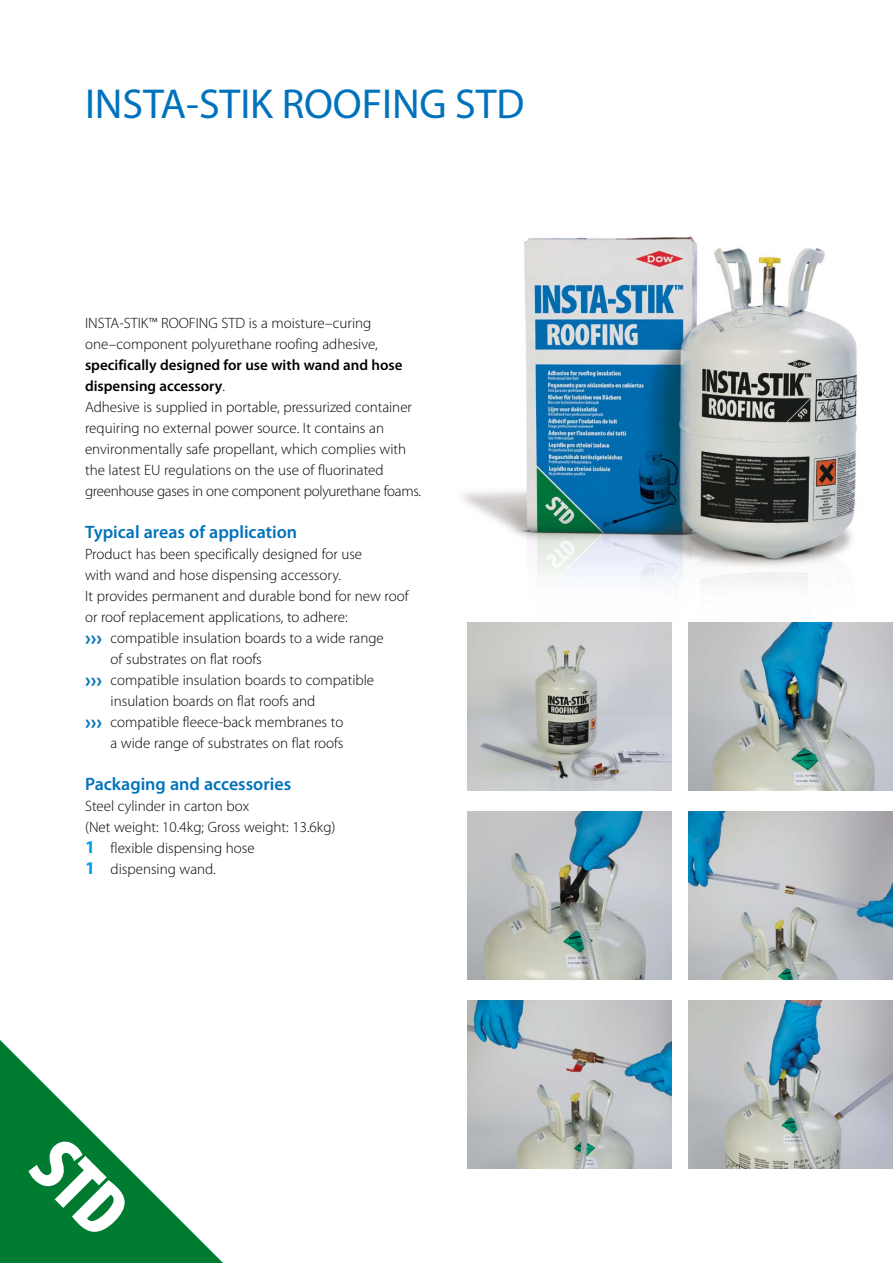
<style>
.page{position:relative;width:893px;height:1263px;background:#fff}
.page>*{position:absolute;margin:0;border:0;box-sizing:border-box;transform-origin:0 0}
.t1{font:42px "Myriad Pro";letter-spacing:-.005em;color:#0072bb}
.t2{font:600 18px "Myriad Pro";color:#0072bb}
.t3{font:300 15px/21px "Myriad Pro";color:#000}
.s1{font-weight:600}
.s2{font-weight:700;font-size:21px;color:#0072bb}
.s3{font-weight:700;font-size:18px;color:#009fe3}
</style>
<div class="page">
<svg style="left:0;top:1040px;width:223px;height:223px"></svg>
<img style="left:463px;top:236px;width:394px;height:352px">
<img style="left:468px;top:811px;width:204px;height:168px">
<img style="left:689px;top:811px;width:204px;height:168px">
<img style="left:468px;top:1000px;width:204px;height:168px">
<img style="left:689px;top:1000px;width:204px;height:168px">
<img style="left:468px;top:622px;width:204px;height:168px">
<img style="left:689px;top:622px;width:204px;height:168px">
<div style="left:27px;top:1135px;width:106px;height:105px;background:#007c32"></div>
<h1 class="t1" style="left:85px;top:81px;width:441px">INSTA-STIK ROOFING STD</h1>
<p class="t3" style="left:85px;top:313px;width:294px">INSTA-STIK™ ROOFING STD is a moisture–curing one–component polyurethane roofing adhesive,</p>
<p class="t3" style="left:85px;top:355px;width:338px"><span class="s1">specifically designed for use with wand and hose dispensing accessory</span>.<br>Adhesive is supplied in portable, pressurized container requiring no external power source. It contains an environmentally safe propellant, which complies with the latest EU regulations on the use of fluorinated greenhouse gases in one component polyurethane foams.</p>
<p class="t2" style="left:85px;top:522px;width:214px">Typical areas of application</p>
<p class="t3" style="left:85px;top:544px;width:279px">Product has been specifically designed for use</p>
<p class="t3" style="left:85px;top:565px;width:258px">with wand and hose dispensing accessory.</p>
<p class="t3" style="left:85px;top:586px;width:325px">It provides permanent and durable bond for new roof</p>
<p class="t3" style="left:85px;top:607px;width:264px">or roof replacement applications, to adhere:</p>
<p class="t3" style="left:85px;top:628px;width:300px"><span class="s2">›››</span> compatible insulation boards to a wide range</p>
<p class="t3" style="left:111px;top:649px;width:153px">of substrates on flat roofs</p>
<p class="t3" style="left:85px;top:670px;width:291px"><span class="s2">›››</span> compatible insulation boards to compatible</p>
<p class="t3" style="left:111px;top:691px;width:206px">insulation boards on flat roofs and</p>
<p class="t3" style="left:85px;top:712px;width:260px"><span class="s2">›››</span> compatible fleece-back membranes to</p>
<p class="t3" style="left:111px;top:733px;width:235px">a wide range of substrates on flat roofs</p>
<p class="t2" style="left:85px;top:774px;width:208px">Packaging and accessories</p>
<p class="t3" style="left:85px;top:796px;width:252px">Steel cylinder in carton box<br>(Net weight: 10.4kg; Gross weight: 13.6kg)<br><span class="s3">1</span> flexible dispensing hose<br><span class="s3">1</span> dispensing wand.</p>
</div>
